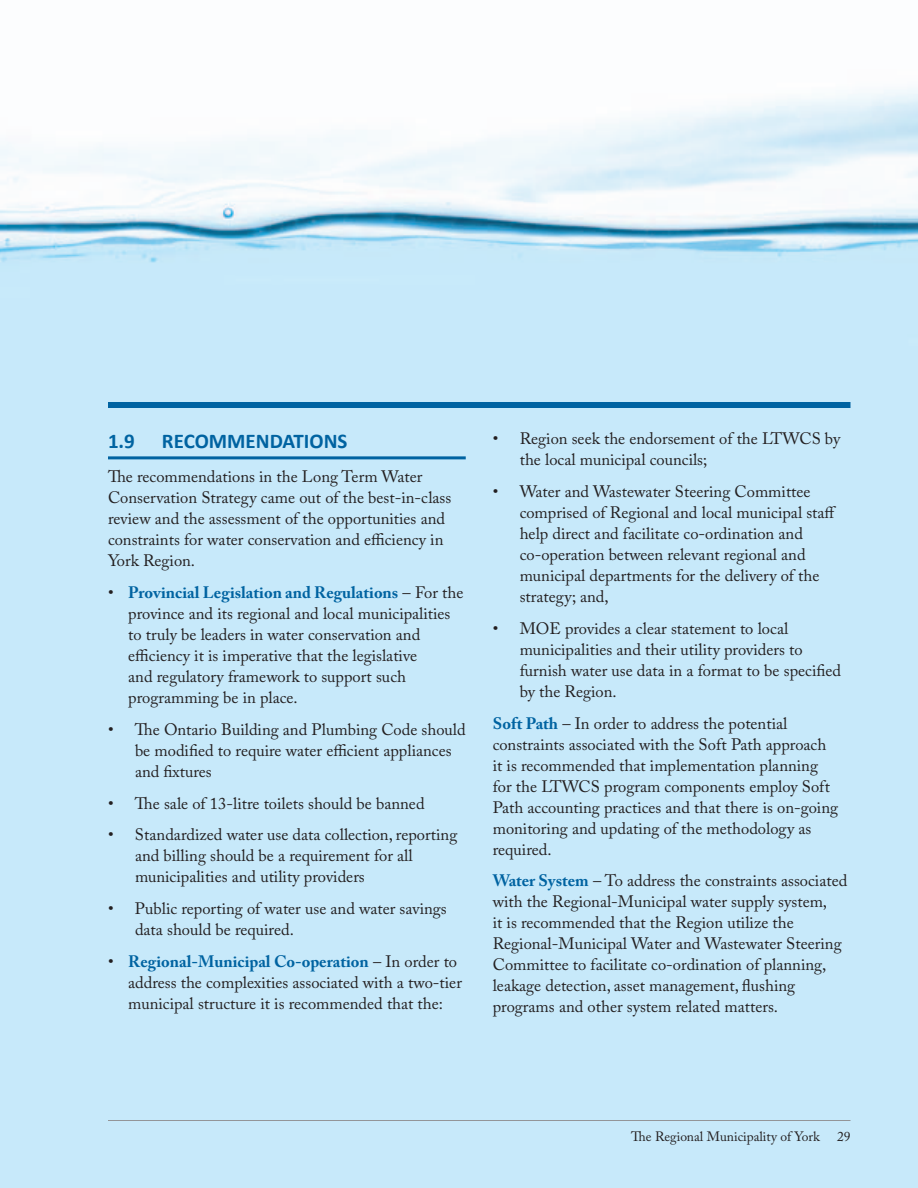
<style>
.page{position:relative;width:918px;height:1188px;background:#fff}
.page>*{position:absolute;margin:0;border:0;box-sizing:border-box;transform-origin:0 0}
.X_X_Subheads{font:700 21px "Calibri";color:#0063a1}
.Body_Bullet{font:16.5px/21px "Adobe Caslon Pro";color:#231f20}
.Body_copy{font:16.5px/21px "Adobe Caslon Pro";color:#231f20}
.t1{font:13.5px "Adobe Caslon Pro";color:#231f20}
.s1{font-weight:700;color:#0063a1}
</style>
<div class="page">
<img style="left:0;top:88px;width:918px;height:1100px">
<hr style="left:108px;top:456px;width:358px;height:3px;background:#0063a1">
<div style="left:108px;top:402px;width:742px;height:6px;background:#0063a1"></div>
<hr style="left:108px;top:1120px;width:742px;height:1px;background:#939598">
<p class="X_X_Subheads" style="left:108px;top:428px;width:28px">1.9</p>
<p class="X_X_Subheads" style="left:162px;top:428px;width:187px">RECOMMENDATIONS</p>
<p class="Body_copy" style="left:108px;top:466px;width:345px">The recommendations in the Long Term Water Conservation Strategy came out of the best-in-class review and the assessment of the opportunities and constraints for water conservation and efficiency in York Region.</p>
<p class="Body_Bullet" style="left:128px;top:582px;width:337px;text-indent:-20px">• <span class="s1">Provincial Legislation and Regulations</span> – For the province and its regional and local municipalities to truly be leaders in water conservation and efficiency it is imperative that the legislative<br>and regulatory framework to support such programming be in place.</p>
<p class="Body_Bullet" style="left:135px;top:719px;width:332px;text-indent:-27px">• The Ontario Building and Plumbing Code should be modified to require water efficient appliances and fixtures</p>
<p class="Body_Bullet" style="left:108px;top:792px;width:318px">• The sale of 13-litre toilets should be banned</p>
<p class="Body_Bullet" style="left:135px;top:824px;width:324px;text-indent:-27px">• Standardized water use data collection, reporting and billing should be a requirement for all municipalities and utility providers</p>
<p class="Body_Bullet" style="left:135px;top:898px;width:313px;text-indent:-27px">• Public reporting of water use and water savings data should be required.</p>
<p class="Body_Bullet" style="left:128px;top:951px;width:335px;text-indent:-20px">• <span class="s1">Regional-Municipal Co-operation</span> – In order to address the complexities associated with a two-tier municipal structure it is recommended that the:</p>
<p class="Body_Bullet" style="left:520px;top:428px;width:322px;text-indent:-27px">• Region seek the endorsement of the LTWCS by the local municipal councils;</p>
<p class="Body_Bullet" style="left:520px;top:481px;width:318px;text-indent:-27px">• Water and Wastewater Steering Committee comprised of Regional and local municipal staff help direct and facilitate co-ordination and co-operation between relevant regional and municipal departments for the delivery of the strategy; and,</p>
<p class="Body_Bullet" style="left:520px;top:618px;width:323px;text-indent:-27px">• MOE provides a clear statement to local municipalities and their utility providers to furnish water use data in a format to be specified by the Region.</p>
<p class="Body_copy" style="left:493px;top:712px;width:347px"><span class="s1">Soft Path</span> – In order to address the potential constraints associated with the Soft Path approach it is recommended that implementation planning for the LTWCS program components employ Soft Path accounting practices and that there is on-going monitoring and updating of the methodology as required.</p>
<p class="Body_copy" style="left:493px;top:870px;width:356px"><span class="s1">Water System</span> – To address the constraints associated with the Regional-Municipal water supply system,<br>it is recommended that the Region utilize the Regional-Municipal Water and Wastewater Steering Committee to facilitate co-ordination of planning, leakage detection, asset management, flushing programs and other system related matters.</p>
<p class="t1" style="left:631px;top:1128px;width:190px">The Regional Municipality of York</p>
<p class="t1" style="left:837px;top:1128px;width:15px">29</p>
</div>
